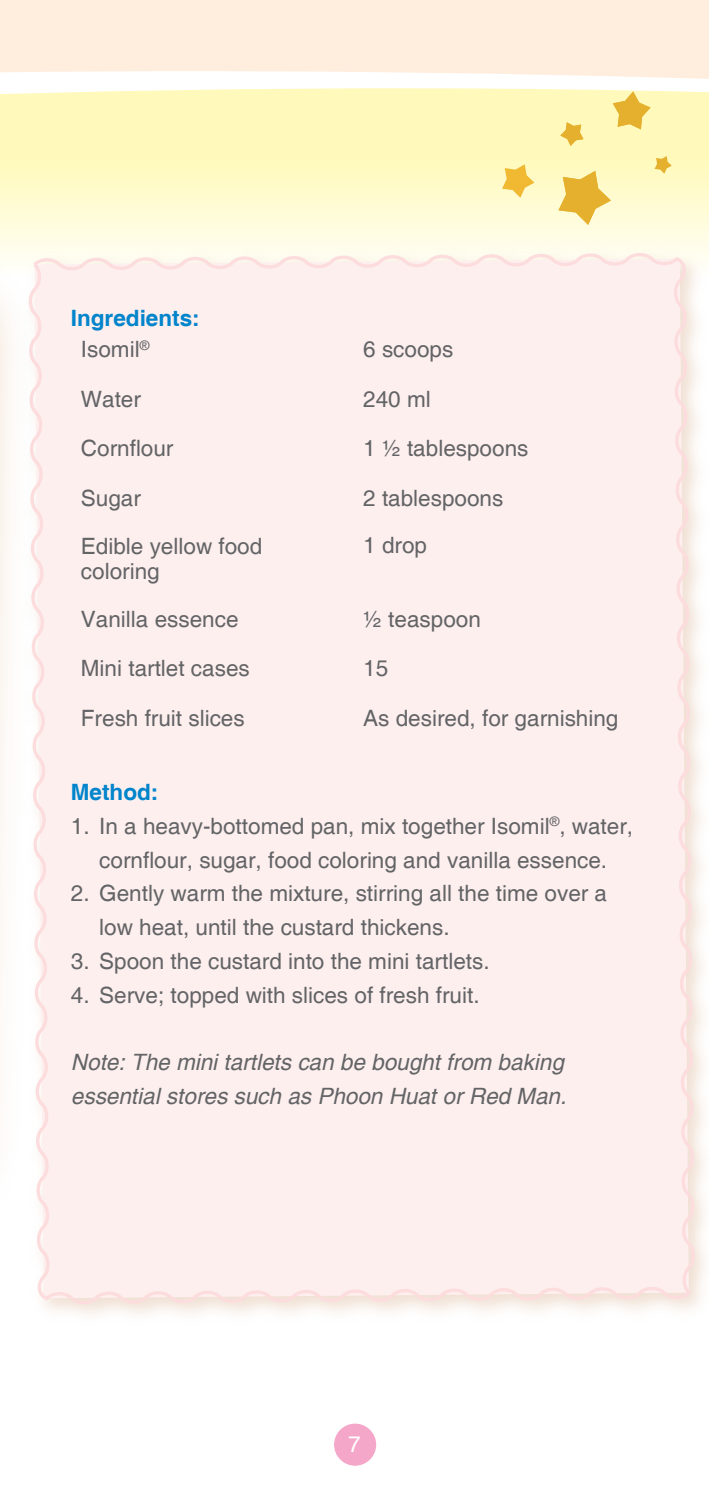
<style>
.page{position:relative;width:709px;height:1489px;background:#fff}
.page>*{position:absolute;margin:0;border:0;box-sizing:border-box;transform-origin:0 0}
.t1{font:22.5px/25px "Helvetica";color:#636466}
.t2{font:italic 22.5px/33.8px "Helvetica";color:#636466}
.t3{font:700 22.5px "Helvetica";color:#0084cb}
</style>
<div class="page">
<div style="left:334px;top:1423px;width:42px;height:42px;background:#f5a7c9;border-radius:50%"></div>
<svg style="left:0;top:140px;width:709px;height:112px;background:#fffbcd"></svg>
<div style="left:20px;top:244px;width:689px;height:1082px;background:#ebd5c3;opacity:.75"></div>
<div style="left:24px;top:248px;width:675px;height:1060px;background:#feefef"></div>
<div style="left:0;top:252px;width:33px;height:968px;background:#fefdfc"></div>
<div style="left:0;top:103px;width:709px;height:37px;background:#fffabc"></div>
<svg style="left:0;top:0;width:709px;height:103px;fill:#ffeddd"></svg>
<svg style="left:613px;top:91px;width:37px;height:38px"></svg>
<svg style="left:560px;top:122px;width:23px;height:24px"></svg>
<svg style="left:558px;top:171px;width:53px;height:54px;background:#f2d47d"></svg>
<svg style="left:502px;top:164px;width:32px;height:34px"></svg>
<svg style="left:654px;top:156px;width:17px;height:18px"></svg>
<p class="t3" style="left:71px;top:304px;width:130px">Ingredients:</p>
<p class="t1" style="left:81px;top:337px;width:70px">Isomil<sup>®</sup></p>
<p class="t1" style="left:363px;top:337px;width:92px">6 scoops</p>
<p class="t1" style="left:81px;top:387px;width:62px">Water</p>
<p class="t1" style="left:363px;top:387px;width:69px">240 ml</p>
<p class="t1" style="left:81px;top:437px;width:94px">Cornflour</p>
<p class="t1" style="left:363px;top:437px;width:167px">1 ½ tablespoons</p>
<p class="t1" style="left:81px;top:486px;width:62px">Sugar</p>
<p class="t1" style="left:363px;top:486px;width:142px">2 tablespoons</p>
<p class="t1" style="left:81px;top:534px;width:183px">Edible yellow food coloring</p>
<p class="t1" style="left:363px;top:533px;width:65px">1 drop</p>
<p class="t1" style="left:81px;top:607px;width:159px">Vanilla essence</p>
<p class="t1" style="left:363px;top:607px;width:119px">½ teaspoon</p>
<p class="t1" style="left:81px;top:656px;width:170px">Mini tartlet cases</p>
<p class="t1" style="left:363px;top:656px;width:27px">1 5</p>
<p class="t1" style="left:81px;top:706px;width:165px">Fresh fruit slices</p>
<p class="t1" style="left:363px;top:706px;width:257px">As desired, for garnishing</p>
<p class="t3" style="left:71px;top:778px;width:89px">Method:</p>
<p class="t1" style="left:71px;top:814px;width:564px">1 . In a heavy-bottomed pan, mix together Isomil<sup>®</sup>, water,</p>
<p class="t1" style="left:99px;top:848px;width:509px">cornflour, sugar, food coloring and vanilla essence.</p>
<p class="t1" style="left:99px;top:877px;width:509px;line-height:33.8px;text-indent:-28px">2. Gently warm the mixture, stirring all the time over a low heat, until the custard thickens.</p>
<p class="t1" style="left:71px;top:949px;width:420px">3. Spoon the custard into the mini tartlets.</p>
<p class="t1" style="left:71px;top:983px;width:410px">4. Serve; topped with slices of fresh fruit.</p>
<p class="t2" style="left:71px;top:1046px;width:497px">Note: The mini tartlets can be bought from baking essential stores such as Phoon Huat or Red Man.</p>
</div>
